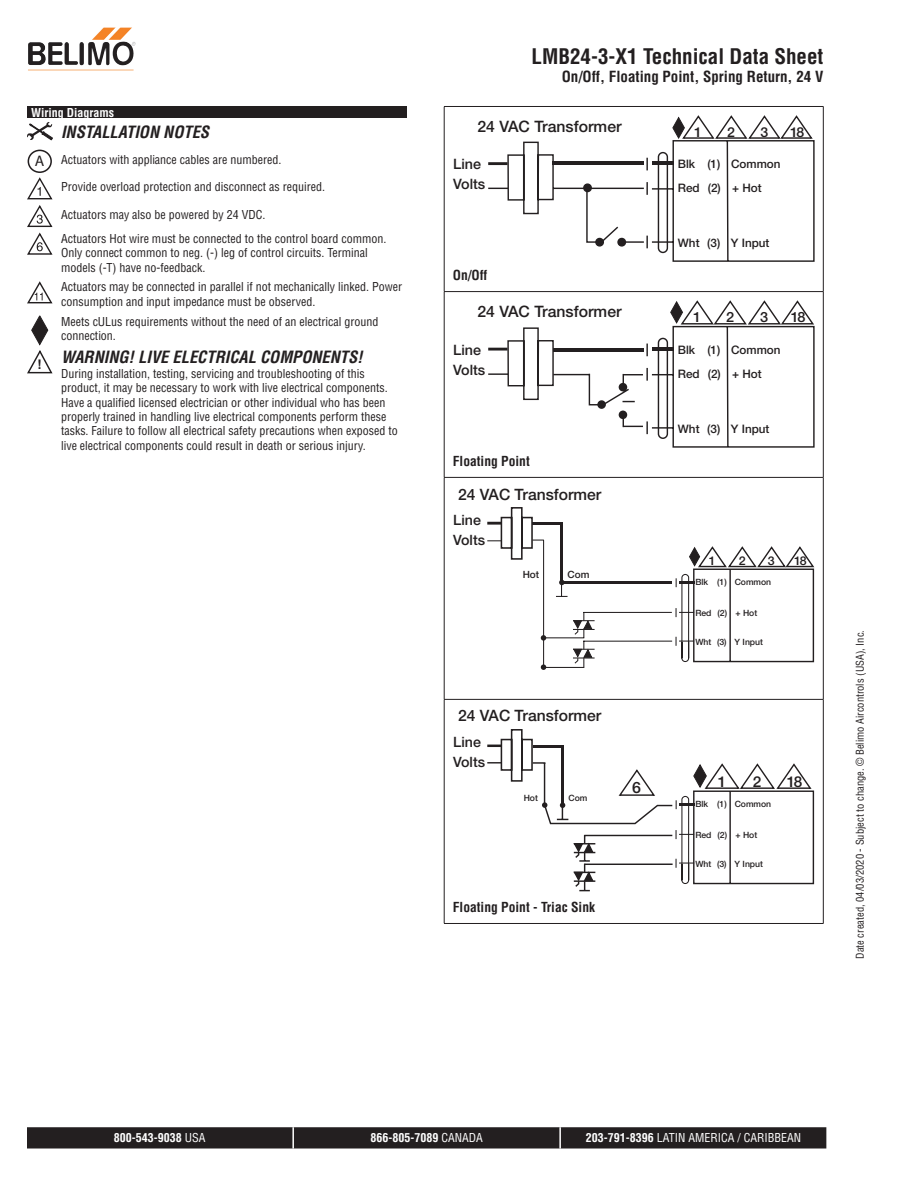
<style>
.page{position:relative;width:918px;height:1188px;background:#fff}
.page>*{position:absolute;margin:0;border:0;box-sizing:border-box;transform-origin:0 0}
.Header_AM_right{font:700 condensed 21px "Helvetica";color:#231f20}
.t1{font:italic 700 condensed 16.5px "Helvetica";color:#231f20}
.t2{font:500 15.75px "Helvetica Neue";color:#231f20}
.t3{font:500 15.6px "Helvetica Neue";color:#231f20}
.t4{font:15.3px "Myriad Pro";color:#231f20}
.Subheader_AM_right{font:700 condensed 15px "Helvetica";color:#231f20}
.t5{font:500 15px "Helvetica Neue";color:#231f20}
.t6{font:500 14.25px/20.1px "Helvetica Neue";color:#231f20}
.t7{font:500 14.1px "Helvetica Neue";color:#231f20}
.t8{font:500 13.65px "Helvetica Neue";color:#231f20}
.Tabellentext_9pt_0_5{font:700 condensed 13.5px "Helvetica";color:#231f20}
.t9{font:700 13.35px "Arial";color:#231f20}
.t10{font:500 12.15px "Helvetica Neue";color:#231f20}
.t11{font:condensed 12px/14.4px "Helvetica";color:#231f20}
.Footer_AM_center{font:condensed 12px "Helvetica";color:#fff}
.Footer_AM_center-2{font:700 condensed 12px "Helvetica";color:#fff}
.Tabellentext_1mm_Ein{font:700 condensed 12px "Helvetica";color:#fff}
.t12{font:500 11.7px/24.2px "Helvetica Neue";color:#231f20}
.t13{font:condensed 10.5px "Helvetica";color:#231f20}
.t14{font:500 9.9px "Helvetica Neue";letter-spacing:-.005em;color:#231f20}
.t15{font:500 8.7px "Helvetica Neue";color:#231f20}
.s1{font-weight:400}
.s2{font-weight:700}
</style>
<div class="page">
<div style="left:27px;top:106px;width:379px;height:12px;background:#231f20"></div>
<svg style="left:27px;top:122px;width:26px;height:18px"></svg>
<div style="left:28px;top:150px;width:24px;height:23px;border:2px solid #231f20;border-radius:50%"></div>
<svg style="left:27px;top:177px;width:26px;height:22px"></svg>
<svg style="left:27px;top:205px;width:26px;height:22px"></svg>
<svg style="left:27px;top:233px;width:26px;height:22px"></svg>
<svg style="left:27px;top:281px;width:26px;height:22px"></svg>
<svg style="left:27px;top:316px;width:26px;height:58px"></svg>
<hr style="left:444px;top:107px;width:1px;height:184px;background:#231f20">
<hr style="left:823px;top:107px;width:1px;height:184px;background:#231f20">
<hr style="left:444px;top:292px;width:1px;height:185px;background:#231f20">
<hr style="left:823px;top:292px;width:1px;height:185px;background:#231f20">
<hr style="left:444px;top:478px;width:1px;height:221px;background:#231f20">
<hr style="left:823px;top:478px;width:1px;height:221px;background:#231f20">
<hr style="left:444px;top:700px;width:1px;height:223px;background:#231f20">
<hr style="left:823px;top:700px;width:1px;height:223px;background:#231f20">
<hr style="left:444px;top:106px;width:379px;height:1px;background:#231f20">
<hr style="left:444px;top:291px;width:379px;height:1px;background:#231f20">
<hr style="left:444px;top:477px;width:379px;height:1px;background:#231f20">
<hr style="left:444px;top:699px;width:379px;height:1px;background:#231f20">
<hr style="left:444px;top:923px;width:379px;height:1px;background:#231f20">
<svg style="left:488px;top:115px;width:327px;height:147px"></svg>
<svg style="left:488px;top:300px;width:327px;height:148px"></svg>
<hr style="left:544px;top:667px;width:40px;height:1px;background:#231f20">
<hr style="left:560px;top:522px;width:3px;height:61px;background:#231f20">
<hr style="left:532px;top:522px;width:31px;height:2px;background:#231f20">
<hr style="left:562px;top:582px;width:110px;height:2px;background:#231f20">
<svg style="left:487px;top:507px;width:57px;height:53px"></svg>
<hr style="left:583px;top:612px;width:89px;height:1px;background:#231f20">
<hr style="left:583px;top:641px;width:89px;height:1px;background:#231f20">
<hr style="left:544px;top:637px;width:40px;height:1px;background:#231f20">
<hr style="left:543px;top:540px;width:1px;height:129px;background:#231f20">
<svg style="left:556px;top:580px;width:12px;height:17px"></svg>
<svg style="left:541px;top:664px;width:5px;height:6px"></svg>
<svg style="left:541px;top:635px;width:5px;height:6px"></svg>
<svg style="left:572px;top:613px;width:24px;height:55px"></svg>
<svg style="left:676px;top:546px;width:139px;height:117px"></svg>
<svg style="left:487px;top:729px;width:328px;height:162px"></svg>
<img style="left:91px;top:27px;width:41px;height:34px">
<svg style="left:27px;top:1127px;width:799px;height:22px;background:#2a2627"></svg>
<hr style="left:292px;top:1127px;width:2px;height:22px;background:#fff">
<hr style="left:559px;top:1127px;width:2px;height:22px;background:#fff">
<p class="Tabellentext_1mm_Ein" style="left:31px;top:105px;width:84px">Wiring Diagrams</p>
<p class="t1" style="left:61px;top:121px;width:150px">INSTALLATION NOTES</p>
<p class="t4" style="left:35px;top:151px;width:11px">A</p>
<p class="t11" style="left:61px;top:152px;width:222px">Actuators with appliance cables are numbered.</p>
<p class="t11" style="left:61px;top:180px;width:266px">Provide overload protection and disconnect as required.</p>
<p class="t11" style="left:61px;top:207px;width:206px">Actuators may also be powered by 24 VDC.</p>
<p class="t11" style="left:61px;top:231px;width:327px">Actuators Hot wire must be connected to the control board common.<br>Only connect common to neg. (-) leg of control circuits. Terminal models (-T) have no-feedback.</p>
<p class="t11" style="left:61px;top:280px;width:343px">Actuators may be connected in parallel if not mechanically linked. Power consumption and input impedance must be observed.</p>
<p class="t11" style="left:61px;top:314px;width:319px">Meets cULus requirements without the need of an electrical ground connection.</p>
<p class="t9" style="left:38px;top:356px;width:6px">!</p>
<p class="t1" style="left:61px;top:347px;width:303px">WARNING! LIVE ELECTRICAL COMPONENTS!</p>
<p class="t11" style="left:61px;top:366px;width:338px">During installation, testing, servicing and troubleshooting of this product, it may be necessary to work with live electrical components.<br>Have a qualified licensed electrician or other individual who has been properly trained in handling live electrical components perform these tasks. Failure to follow all electrical safety precautions when exposed to live electrical components could result in death or serious injury.</p>
<p class="Header_AM_right" style="left:532px;top:43px;width:293px">LMB24-3-X1 Technical Data Sheet</p>
<p class="Subheader_AM_right" style="left:562px;top:67px;width:263px">On/Off, Floating Point, Spring Return, 24 V</p>
<p class="t2" style="left:477px;top:117px;width:146px">24 VAC Transformer</p>
<p class="t6" style="left:453px;top:154px;width:34px">Line<br>Volts</p>
<p class="Tabellentext_9pt_0_5" style="left:453px;top:267px;width:36px">On/Off</p>
<p class="t2" style="left:477px;top:302px;width:146px">24 VAC Transformer</p>
<p class="t6" style="left:453px;top:340px;width:34px">Line<br>Volts</p>
<p class="Tabellentext_9pt_0_5" style="left:453px;top:453px;width:78px">Floating Point</p>
<p class="t3" style="left:458px;top:485px;width:145px">24 VAC Transformer</p>
<p class="t6" style="left:453px;top:510px;width:33px">Line<br>Volts</p>
<p class="t14" style="left:523px;top:568px;width:18px">Hot</p>
<p class="t14" style="left:568px;top:568px;width:23px">Com</p>
<p class="t3" style="left:458px;top:707px;width:145px">24 VAC Transformer</p>
<p class="t6" style="left:453px;top:732px;width:33px">Line<br>Volts</p>
<p class="t15" style="left:524px;top:793px;width:16px">Hot</p>
<p class="t15" style="left:569px;top:793px;width:20px">Com</p>
<p class="t3" style="left:632px;top:779px;width:10px">6</p>
<p class="Tabellentext_9pt_0_5" style="left:453px;top:899px;width:144px">Floating Point - Triac Sink</p>
<p class="t8" style="left:694px;top:124px;width:9px">1</p>
<p class="t8" style="left:727px;top:124px;width:9px">2</p>
<p class="t8" style="left:760px;top:124px;width:9px">3</p>
<p class="t8" style="left:790px;top:124px;width:16px">18</p>
<p class="t12" style="left:678px;top:151px;width:104px">Blk (1) Common<br>Red (2) + Hot</p>
<p class="t12" style="left:678px;top:230px;width:93px">Wht (3) Y Input</p>
<p class="t7" style="left:693px;top:309px;width:10px">1</p>
<p class="t7" style="left:726px;top:309px;width:10px">2</p>
<p class="t7" style="left:760px;top:309px;width:10px">3</p>
<p class="t7" style="left:791px;top:309px;width:16px">18</p>
<p class="t12" style="left:678px;top:337px;width:104px">Blk (1) Common<br>Red (2) + Hot</p>
<p class="t12" style="left:678px;top:416px;width:93px">Wht (3) Y Input</p>
<p class="t10" style="left:739px;top:554px;width:8px">2</p>
<p class="t10" style="left:768px;top:554px;width:8px">3</p>
<p class="t10" style="left:794px;top:554px;width:14px">18</p>
<p class="t15" style="left:695px;top:577px;width:77px">Blk (1) Common</p>
<p class="t15" style="left:695px;top:607px;width:63px">Red (2) + Hot</p>
<p class="t15" style="left:695px;top:636px;width:69px">Wht (3) Y Input</p>
<p class="t10" style="left:709px;top:554px;width:8px">1</p>
<p class="t5" style="left:753px;top:772px;width:10px">2</p>
<p class="t5" style="left:787px;top:772px;width:17px">18</p>
<p class="t15" style="left:695px;top:799px;width:77px">Blk (1) Common</p>
<p class="t15" style="left:695px;top:829px;width:63px">Red (2) + Hot</p>
<p class="t15" style="left:695px;top:858px;width:69px">Wht (3) Y Input</p>
<p class="t5" style="left:718px;top:772px;width:10px">1</p>
<p class="t13" style="left:853px;top:959px;width:330px;rotate:-90deg">Date created, 04/03/2020 - Subject to change. © Belimo Aircontrols (USA), Inc.</p>
<p class="Footer_AM_center-2" style="left:114px;top:1130px;width:93px">800-543-9038 <span class="s1">USA</span></p>
<p class="Footer_AM_center-2" style="left:371px;top:1130px;width:114px">866-805-7089 <span class="s1">CANADA</span></p>
<p class="Footer_AM_center" style="left:586px;top:1130px;width:217px"><span class="s2">203-791-8396</span> LATIN AMERICA / CARIBBEAN</p>
</div>
